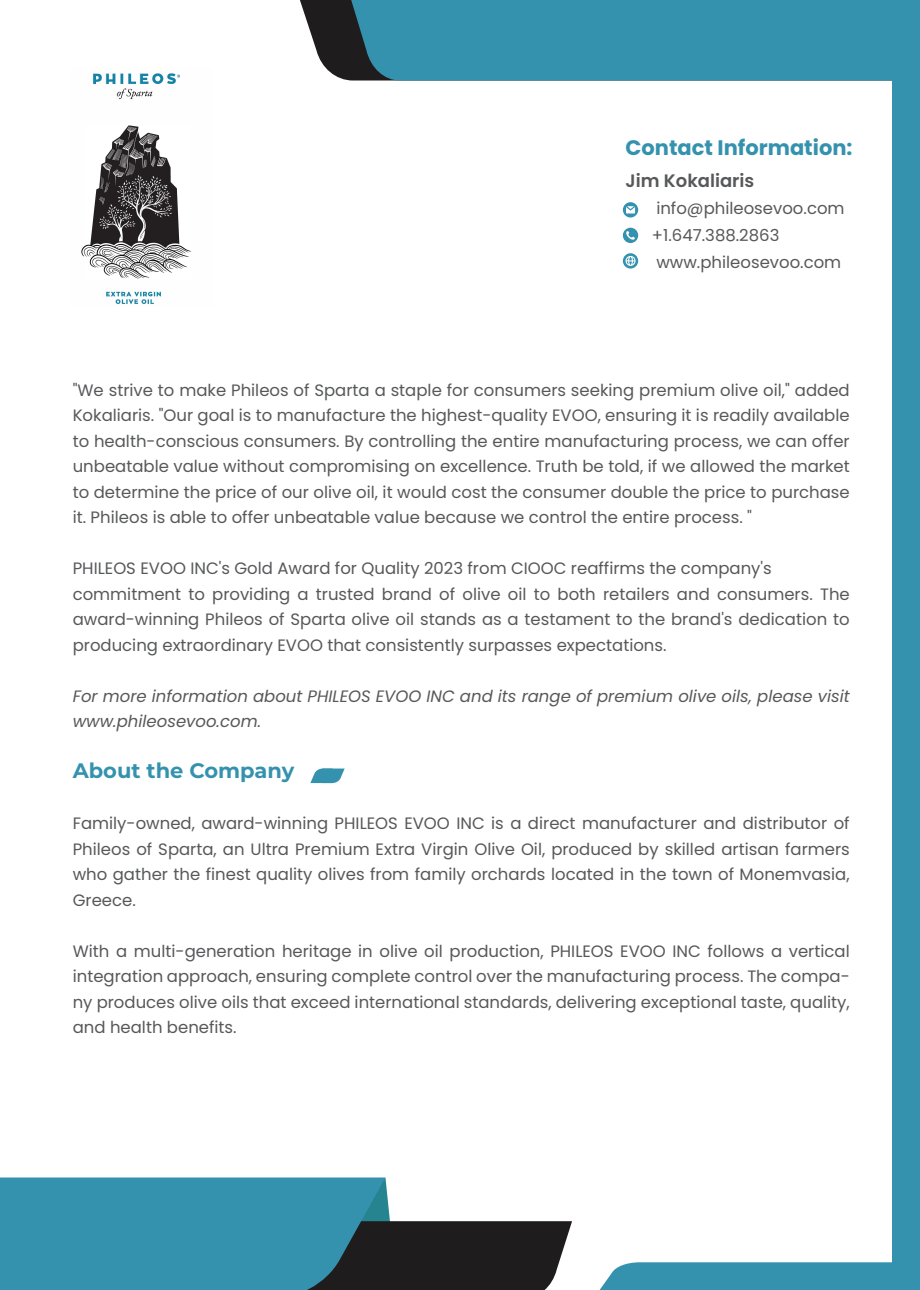
<style>
.page{position:relative;width:920px;height:1290px;background:#fff}
.page>*{position:absolute;margin:0;border:0;box-sizing:border-box;transform-origin:0 0}
.t1{font:700 21px "Poppins";color:#3592ae}
.t2{font:700 21px "Montserrat";color:#3592ae}
.t3{font:600 18px "Poppins";color:#57585a}
.t4{font:16.5px/25.5px "Poppins";color:#57585a;text-align:justify}
.t5{font:italic 16.5px/25.5px "Poppins";color:#57585a}
</style>
<div class="page">
<svg style="left:623px;top:202px;width:15px;height:16px"></svg>
<svg style="left:626px;top:206px;width:9px;height:7px"></svg>
<div style="left:623px;top:228px;width:15px;height:15px;background:#3592ae;border-radius:50%"></div>
<svg style="left:626px;top:231px;width:9px;height:9px"></svg>
<svg style="left:623px;top:253px;width:15px;height:16px"></svg>
<svg style="left:625px;top:256px;width:10px;height:10px"></svg>
<img style="left:81px;top:73px;width:110px;height:231px">
<svg style="left:599px;top:1262px;width:294px;height:28px;background:#3f97b2"></svg>
<svg style="left:300px;top:0;width:51px;height:81px;fill:#1f1c1d"></svg>
<div style="left:351px;top:0;width:569px;height:81px;background:#3592ae"></div>
<svg style="left:0;top:1177px;width:572px;height:113px;background:#4b8596"></svg>
<div style="left:893px;top:65px;width:27px;height:1225px;background:#3592ae"></div>
<svg style="left:310px;top:768px;width:35px;height:15px"></svg>
<p class="t1" style="left:625px;top:135px;width:228px">Contact Information:</p>
<p class="t3" style="left:625px;top:171px;width:130px">Jim Kokaliaris</p>
<p class="t4" style="left:652px;top:195px;width:194px;line-height:27px;text-align:left">info@phileosevoo.com +1.647.388.2863 www.phileosevoo.com</p>
<p class="t4" style="left:73px;top:377px;width:779px">"We strive to make Phileos of Sparta a staple for consumers seeking premium olive oil," added Kokaliaris. "Our goal is to manufacture the highest-quality EVOO, ensuring it is readily available to health-conscious consumers. By controlling the entire manufacturing process, we can offer unbeatable value without compromising on excellence. Truth be told, if we allowed the market to determine the price of our olive oil, it would cost the consumer double the price to purchase it. Phileos is able to offer unbeatable value because we control the entire process. "</p>
<p class="t4" style="left:73px;top:556px;width:779px;text-align:left">PHILEOS EVOO INC's Gold Award for Quality 2023 from CIOOC reaffirms the company's commitment to providing a trusted brand of olive oil to both retailers and consumers. The award-winning Phileos of Sparta olive oil stands as a testament to the brand's dedication to producing extraordinary EVOO that consistently surpasses expectations.</p>
<p class="t5" style="left:73px;top:683px;width:778px">For more information about PHILEOS EVOO INC and its range of premium olive oils, please visit www.phileosevoo.com.</p>
<p class="t2" style="left:73px;top:756px;width:223px">About the Company</p>
<p class="t4" style="left:73px;top:811px;width:779px">Family-owned, award-winning PHILEOS EVOO INC is a direct manufacturer and distributor of Phileos of Sparta, an Ultra Premium Extra Virgin Olive Oil, produced by skilled artisan farmers who gather the finest quality olives from family orchards located in the town of Monemvasia, Greece.</p>
<p class="t4" style="left:73px;top:938px;width:779px">With a multi-generation heritage in olive oil production, PHILEOS EVOO INC follows a vertical integration approach, ensuring complete control over the manufacturing process. The compa&shy;ny produces olive oils that exceed international standards, delivering exceptional taste, quality, and health benefits.</p>
</div>
